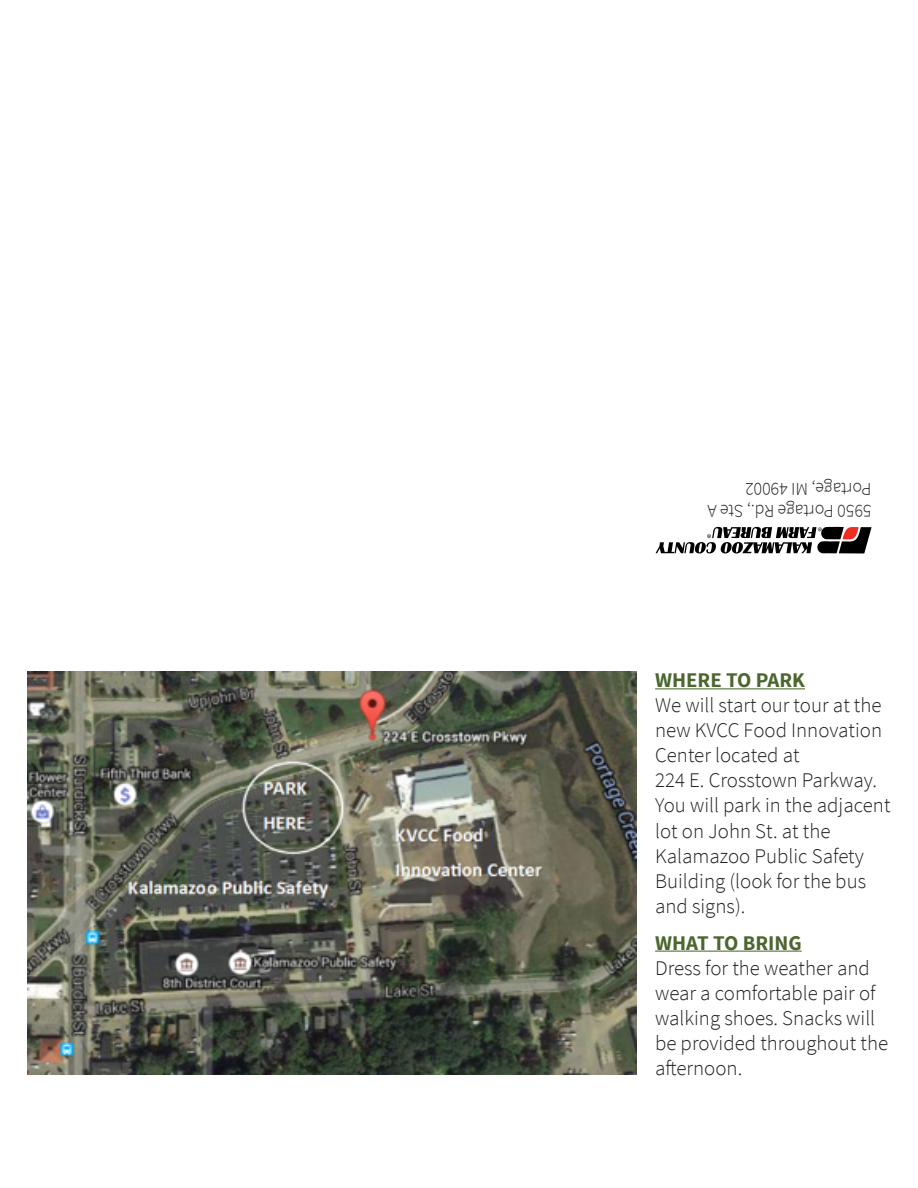
<style>
.page{position:relative;width:918px;height:1188px;background:#fff}
.page>*{position:absolute;margin:0;border:0;box-sizing:border-box;transform-origin:0 0}
.t1{font:300 20.85px/25px "Source Sans Pro";color:#231f20}
.t2{font:700 20.85px "Source Sans Pro";color:#4b672f}
.t3{font:300 18px "Source Sans Pro";color:#231f20}
</style>
<div class="page">
<svg style="left:656px;top:527px;width:216px;height:27px"></svg>
<img style="left:27px;top:672px;width:609px;height:403px">
<hr style="left:655px;top:688px;width:150px;height:1px;background:#4b672f">
<hr style="left:655px;top:951px;width:147px;height:1px;background:#4b672f">
<p class="t3" style="left:872px;top:500px;width:128px;rotate:-180deg">Portage, MI 49002</p>
<p class="t3" style="left:872px;top:522px;width:166px;rotate:-180deg">5950 Portage Rd., Ste A</p>
<p class="t2" style="left:655px;top:667px;width:151px">WHERE TO PARK</p>
<p class="t1" style="left:655px;top:693px;width:229px;text-align:justify">We will start our tour at the new KVCC Food Innovation Center located at</p>
<p class="t1" style="left:655px;top:768px;width:237px">224 E. Crosstown Parkway.<br>You will park in the adjacent lot on John St. at the<br>Kalamazoo Public Safety<br>Building (look for the bus and signs).</p>
<p class="t2" style="left:655px;top:929px;width:148px">WHAT TO BRING</p>
<p class="t1" style="left:655px;top:955px;width:235px">Dress for the weather and wear a comfortable pair of walking shoes. Snacks will be provided throughout the afternoon.</p>
</div>
